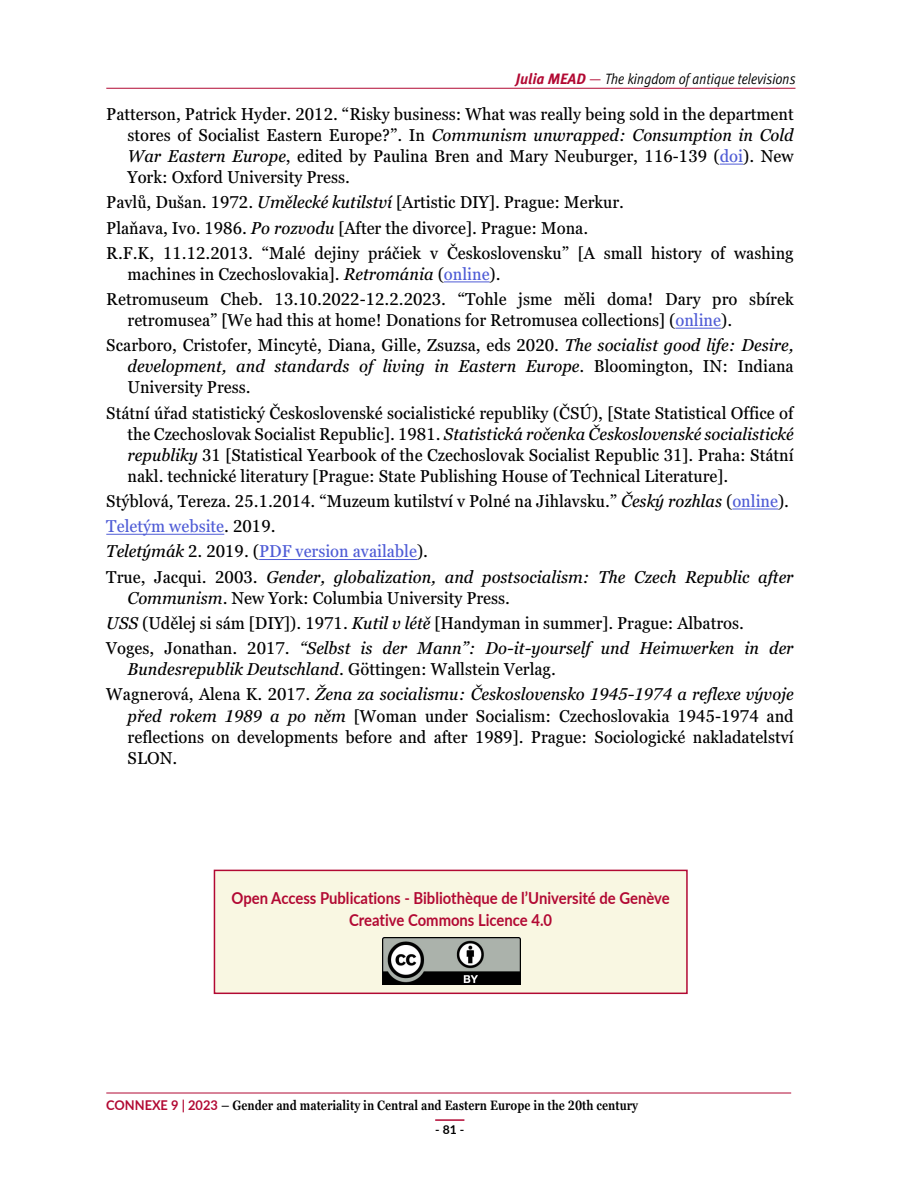
<style>
.page{position:relative;width:900px;height:1191px;background:#fff}
.page>*{position:absolute;margin:0;border:0;box-sizing:border-box;transform-origin:0 0}
.t1{font:condensed 17.1px/25.2px "Georgia Pro";color:#000;scale:1.05 1}
.t2{font:italic condensed 17.1px/21px "Georgia Pro";color:#000;scale:1.05 1}
.t3{font:700 16.5px/21.6px "Lato";color:#b20933;text-align:center;scale:.9 1}
.t4{font:15px "Meta Pro Cond Norm Ita";letter-spacing:-.005em;color:#000}
.t5{font:600 condensed 13.5px "Georgia Pro";color:#000;scale:.95 1}
.t6{font:700 12.15px "Lato";color:#000}
.s1{font-family:"Meta Pro";font-weight:700;font-style:italic;color:#b20933}
.s2{font-family:"Meta Pro Norm";color:#b20933}
.s3{font-style:italic}
.s4{color:#4f5cd6}
.s5{font-style:normal}
.s6{font-family:"Lato";font-weight:700;font-stretch:normal;color:#b20933}
</style>
<div class="page">
<svg style="left:435px;top:1119px;width:29px;height:1px"></svg>
<hr style="left:106px;top:1092px;width:685px;height:1px;background:#b20933">
<hr style="left:106px;top:88px;width:690px;height:1px;background:#b20933">
<svg style="left:720px;top:164px;width:23px;height:1px"></svg>
<hr style="left:444px;top:281px;width:46px;height:1px;background:#4f5cd6">
<hr style="left:675px;top:328px;width:46px;height:1px;background:#4f5cd6">
<hr style="left:732px;top:508px;width:46px;height:1px;background:#4f5cd6">
<hr style="left:106px;top:534px;width:118px;height:1px;background:#4f5cd6">
<hr style="left:259px;top:559px;width:158px;height:1px;background:#4f5cd6">
<div style="left:214px;top:870px;width:473px;height:123px;background:#f9f7e2"></div>
<div style="left:214px;top:869px;width:474px;height:125px;border:2px solid #b20933"></div>
<img style="left:382px;top:937px;width:138px;height:47px">
<p class="t4" style="left:516px;top:67px;width:281px"><span class="s1">Julia MEAD</span> <span class="s2">—</span> The kingdom of antique televisions</p>
<p class="t1" style="left:128px;top:104px;width:636px;line-height:21px;text-align:justify;text-indent:-21px">Patterson, Patrick Hyder. 2012. “Risky business: What was really being sold in the department stores of Socialist Eastern Europe?”. In <span class="s3">Communism unwrapped: Consumption in Cold War Eastern Europe</span>, edited by Paulina Bren and Mary Neuburger, 116-139 (<span class="s4">doi</span>). New York: Oxford University Press.</p>
<p class="t1" style="left:106px;top:190px;width:656px">Pavlů, Dušan. 1972. <span class="s3">Umělecké kutilství</span> [Artistic DIY]. Prague: Merkur.<br>Plaňava, Ivo. 1986. <span class="s3">Po rozvodu</span> [After the divorce]. Prague: Mona.<br>R.F.K, 11.12.2013. “Malé dejiny práčiek v Československu” [A small history of washing</p>
<p class="t1" style="left:106px;top:262px;width:656px;text-indent:21px">machines in Czechoslovakia]. <span class="s3">Retrománia</span> (<span class="s4">online</span>).<br>Retromuseum Cheb. 13.10.2022-12.2.2023. “Tohle jsme měli doma! Dary pro sbírek</p>
<p class="t1" style="left:106px;top:308px;width:656px;text-indent:21px">retromusea” [We had this at home! Donations for Retromusea collections] (<span class="s4">online</span>).<br>Scarboro, Cristofer, Mincytė, Diana, Gille, Zsuzsa, eds 2020. <span class="s3">The socialist good life: Desire,</span></p>
<p class="t2" style="left:128px;top:356px;width:636px">development, and standards of living in Eastern Europe<span class="s5">. Bloomington, IN: Indiana<br>University Press.</span></p>
<p class="t1" style="left:128px;top:403px;width:636px;line-height:21px;text-indent:-21px">Státní úřad statistický Československé socialistické republiky (ČSÚ), [State Statistical Office of the Czechoslovak Socialist Republic]. 1981. <span class="s3">Statistická ročenka Československé socialistické republiky</span> 31 [Statistical Yearbook of the Czechoslovak Socialist Republic 31]. Praha: Státní nakl. technické literatury [Prague: State Publishing House of Technical Literature].</p>
<p class="t1" style="left:106px;top:489px;width:656px">Stýblová, Tereza. 25.1.2014. “Muzeum kutilství v Polné na Jihlavsku.” <span class="s3">Český rozhlas</span> (<span class="s4">online</span>).<br><span class="s4">Teletým website</span>. 2019.<br><span class="s3">Teletýmák</span> 2. 2019. (<span class="s4">PDF version available</span>).<br>True, Jacqui. 2003. <span class="s3">Gender, globalization, and postsocialism: The Czech Republic after</span></p>
<p class="t1" style="left:106px;top:586px;width:656px;text-indent:21px"><span class="s3">Communism</span>. New York: Columbia University Press.<br><span class="s3">USS</span> (Udělej si sám [DIY]). 1971. <span class="s3">Kutil v létě</span> [Handyman in summer]. Prague: Albatros.<br>Voges, Jonathan. 2017. <span class="s3">“Selbst is der Mann”: Do-it-yourself und Heimwerken in der</span></p>
<p class="t2" style="left:106px;top:657px;width:656px;line-height:25.2px;text-indent:21px">Bundesrepublik Deutschland<span class="s5">. Göttingen: Wallstein Verlag.<br>Wagnerová, Alena K. 2017.</span> Žena za socialismu: Československo 1945-1974 a reflexe vývoje</p>
<p class="t1" style="left:128px;top:705px;width:636px;line-height:21px;text-align:justify"><span class="s3">před rokem 1989 a po něm</span> [Woman under Socialism: Czechoslovakia 1945-1974 and reflections on developments before and after 1989]. Prague: Sociologické nakladatelství SLON.</p>
<p class="t3" style="left:232px;top:886px;width:488px">Open Access Publications - Bibliothèque de l’Université de Genève<br>Creative Commons Licence 4.0</p>
<p class="t5" style="left:106px;top:1097px;width:561px"><span class="s6">CONNEXE 9 | 2023</span> – Gender and materiality in Central and Eastern Europe in the 20th century</p>
<p class="t6" style="left:435px;top:1120px;width:31px">- 81 -</p>
</div>
